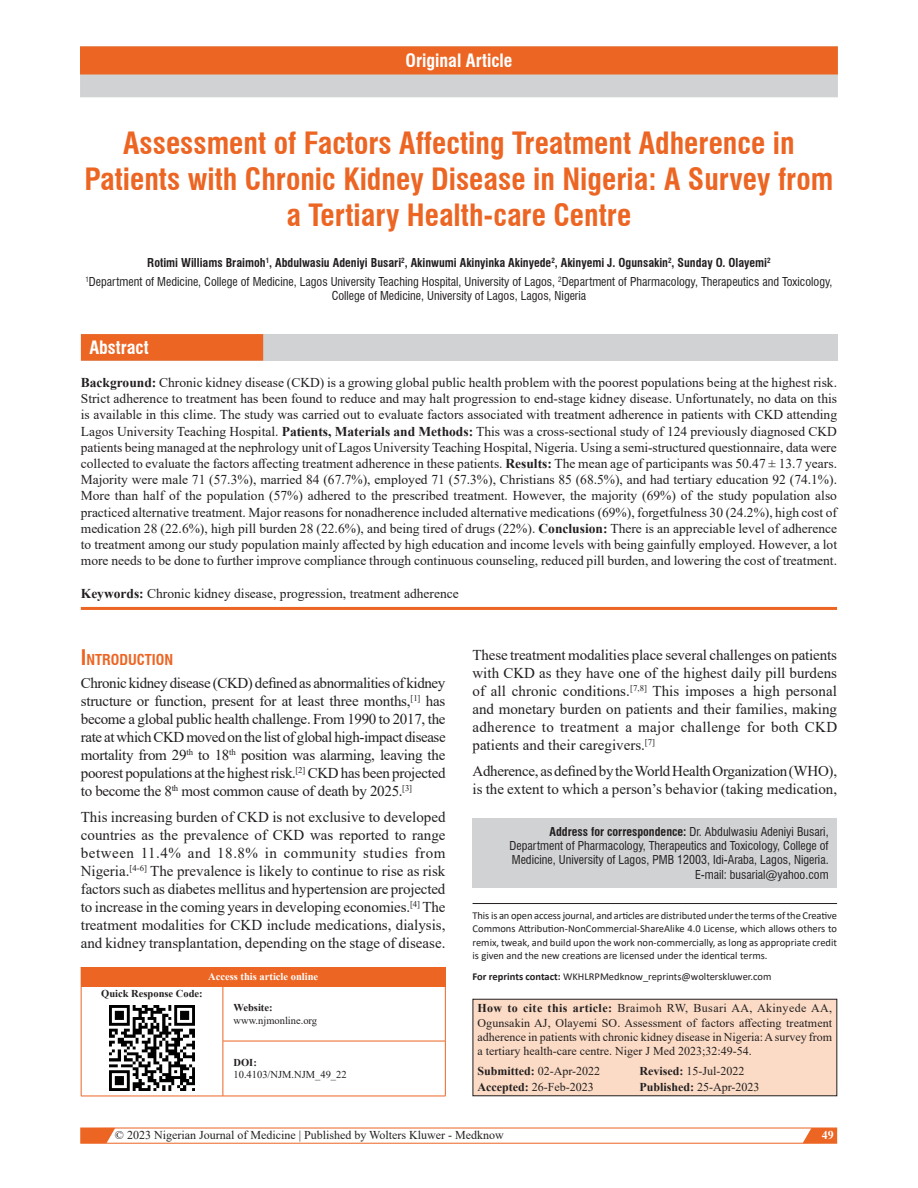
<style>
.page{position:relative;width:918px;height:1188px;background:#fff}
.page>*{position:absolute;margin:0;border:0;box-sizing:border-box;transform-origin:0 0}
.t1{font:700 condensed 30px/36px "Swiss 721 BT";color:#ec6523;text-align:center}
.t2{font:700 condensed 18px "Swiss 721 BT";color:#fff}
.t3{font:15px/18px "Times New Roman";color:#231f20;text-align:justify}
.t4{font:700 condensed 14.7px "Swiss 721 BT";color:#ec6523}
.t5{font:13.5px/16.2px "Times New Roman";color:#231f20;text-align:justify}
.t6{font:condensed 12px/14.4px "Swiss 721 BT";color:#231f20;text-align:right}
.t7{font:12px/14.4px "Times New Roman";color:#231f20;text-align:justify}
.t8{font:700 12px "Times New Roman";color:#fff}
.t9{font:10.5px/13.5px "Calibri";color:#231f20;text-align:justify}
.t10{font:10.5px "Times New Roman";color:#231f20}
.t11{font:700 10.5px "Times New Roman";color:#231f20}
.t12{font:700 10.5px "Times New Roman";color:#fff}
.s1{font-weight:700}
.s2{font-size:21px}
</style>
<div class="page">
<div style="left:81px;top:334px;width:756px;height:27px;background:#d1d2d4"></div>
<div style="left:81px;top:334px;width:182px;height:27px;background:#ec6523"></div>
<div style="left:80px;top:46px;width:758px;height:51px;background:#d1d2d4"></div>
<div style="left:81px;top:47px;width:756px;height:27px;background:#ec6523"></div>
<div style="left:80px;top:46px;width:758px;height:29px;border:2px solid #ec6523"></div>
<hr style="left:81px;top:607px;width:756px;height:3px;background:#ec6523">
<div style="left:473px;top:818px;width:364px;height:69px;background:#d1d2d4"></div>
<hr style="left:473px;top:903px;width:364px;height:1px;background:#231f20">
<div style="left:473px;top:999px;width:364px;height:97px;background:#fbdbc5"></div>
<div style="left:473px;top:999px;width:364px;height:97px;border:1px solid #231f20"></div>
<div style="left:81px;top:967px;width:364px;height:19px;background:#ec6523"></div>
<svg style="left:445px;top:967px;width:1px;height:19px"></svg>
<hr style="left:81px;top:986px;width:1px;height:55px;background:#ec6523">
<hr style="left:81px;top:1041px;width:1px;height:55px;background:#ec6523">
<hr style="left:81px;top:986px;width:142px;height:1px;background:#ec6523">
<hr style="left:223px;top:986px;width:1px;height:55px;background:#ec6523">
<hr style="left:223px;top:986px;width:223px;height:1px;background:#ec6523">
<hr style="left:445px;top:986px;width:1px;height:55px;background:#ec6523">
<hr style="left:81px;top:1096px;width:142px;height:1px;background:#ec6523">
<hr style="left:223px;top:1041px;width:1px;height:55px;background:#ec6523">
<hr style="left:223px;top:1041px;width:223px;height:1px;background:#ec6523">
<hr style="left:445px;top:1041px;width:1px;height:55px;background:#ec6523">
<hr style="left:223px;top:1096px;width:223px;height:1px;background:#ec6523">
<img style="left:110px;top:1005px;width:84px;height:85px">
<svg style="left:80px;top:1128px;width:758px;height:16px"></svg>
<h2 class="t2" style="left:405px;top:50px;width:109px">Original Article</h2>
<h1 class="t1" style="left:85px;top:125px;width:750px">Assessment of Factors Affecting Treatment Adherence in<br>Patients with Chronic Kidney Disease in Nigeria: A Survey from a Tertiary Health‑care Centre</h1>
<p class="t6" style="left:85px;top:253px;width:749px;line-height:18.6px;text-align:center"><span class="s1">Rotimi Williams Braimoh</span><sup>1</sup><span class="s1">, Abdulwasiu Adeniyi Busari</span><sup>2</sup><span class="s1">, Akinwumi Akinyinka Akinyede</span><sup>2</sup><span class="s1">, Akinyemi J. Ogunsakin</span><sup>2</sup><span class="s1">, Sunday O. Olayemi</span><sup>2<br></sup><sup>1</sup>Department of Medicine, College of Medicine, Lagos University Teaching Hospital, University of Lagos, <sup>2</sup>Department of Pharmacology, Therapeutics and Toxicology,</p>
<p class="t6" style="left:332px;top:289px;width:256px">College of Medicine, University of Lagos, Lagos, Nigeria</p>
<h2 class="t2" style="left:89px;top:337px;width:61px">Abstract</h2>
<p class="t5" style="left:81px;top:374px;width:758px"><span class="s1">Background:</span> Chronic kidney disease (CKD) is a growing global public health problem with the poorest populations being at the highest risk.<br>Strict adherence to treatment has been found to reduce and may halt progression to end‑stage kidney disease. Unfortunately, no data on this is available in this clime. The study was carried out to evaluate factors associated with treatment adherence in patients with CKD attending Lagos University Teaching Hospital. <span class="s1">Patients, Materials and Methods:</span> This was a cross‑sectional study of 124 previously diagnosed CKD patients being managed at the nephrology unit of Lagos University Teaching Hospital, Nigeria. Using a semi‑structured questionnaire, data were collected to evaluate the factors affecting treatment adherence in these patients. <span class="s1">Results:</span> The mean age of participants was 50.47 ± 13.7 years.<br>Majority were male 71 (57.3%), married 84 (67.7%), employed 71 (57.3%), Christians 85 (68.5%), and had tertiary education 92 (74.1%).<br>More than half of the population (57%) adhered to the prescribed treatment. However, the majority (69%) of the study population also practiced alternative treatment. Major reasons for nonadherence included alternative medications (69%), forgetfulness 30 (24.2%), high cost of medication 28 (22.6%), high pill burden 28 (22.6%), and being tired of drugs (22%). <span class="s1">Conclusion:</span> There is an appreciable level of adherence to treatment among our study population mainly affected by high education and income levels with being gainfully employed. However, a lot more needs to be done to further improve compliance through continuous counseling, reduced pill burden, and lowering the cost of treatment.</p>
<p class="t5" style="left:81px;top:585px;width:379px"><span class="s1">Keywords:</span> Chronic kidney disease, progression, treatment adherence</p>
<p class="t4" style="left:81px;top:651px;width:94px"><span class="s2">I</span>NTRODUCTION</p>
<p class="t3" style="left:81px;top:673px;width:366px">Chronic kidney disease (CKD) defined as abnormalities of kidney structure or function, present for at least three months,<sup>[1]</sup> has become a global public health challenge. From 1990 to 2017, the rate at which CKD moved on the list of global high‑impact disease mortality from 29<sup>th</sup> to 18<sup>th</sup> position was alarming, leaving the poorest populations at the highest risk.<sup>[2]</sup> CKD has been projected to become the 8<sup>th</sup> most common cause of death by 2025.<sup>[3]</sup></p>
<p class="t3" style="left:81px;top:808px;width:366px">This increasing burden of CKD is not exclusive to developed countries as the prevalence of CKD was reported to range between 11.4% and 18.8% in community studies from Nigeria.<sup>[4‑6]</sup> The prevalence is likely to continue to rise as risk factors such as diabetes mellitus and hypertension are projected to increase in the coming years in developing economies.<sup>[4]</sup> The treatment modalities for CKD include medications, dialysis, and kidney transplantation, depending on the stage of disease.</p>
<p class="t12" style="left:208px;top:969px;width:111px">Access this article online</p>
<p class="t11" style="left:101px;top:986px;width:103px">Quick Response Code:</p>
<p class="t11" style="left:234px;top:1000px;width:41px">Website:</p>
<p class="t10" style="left:234px;top:1013px;width:85px">www.njmonline.org</p>
<p class="t11" style="left:234px;top:1055px;width:25px">DOI:</p>
<p class="t10" style="left:234px;top:1068px;width:115px">10.4103/NJM.NJM_49_22</p>
<p class="t3" style="left:472px;top:645px;width:366px">These treatment modalities place several challenges on patients with CKD as they have one of the highest daily pill burdens of all chronic conditions.<sup>[7,8]</sup> This imposes a high personal and monetary burden on patients and their families, making adherence to treatment a major challenge for both CKD patients and their caregivers.<sup>[7]</sup></p>
<p class="t3" style="left:472px;top:762px;width:366px">Adherence, as defined by the World Health Organization(WHO), is the extent to which a person’s behavior (taking medication,</p>
<p class="t6" style="left:509px;top:824px;width:321px"><span class="s1">Address for correspondence:</span> Dr. Abdulwasiu Adeniyi Busari, Department of Pharmacology, Therapeutics and Toxicology, College of Medicine, University of Lagos, PMB 12003, Idi‑Araba, Lagos, Nigeria.<br>E‑mail: busarial@yahoo.com</p>
<p class="t9" style="left:473px;top:908px;width:366px">This is an open access journal, and articles are distributed under the terms of the Creative Commons Attribution‑NonCommercial‑ShareAlike 4.0 License, which allows others to remix, tweak, and build upon the work non‑commercially, as long as appropriate credit is given and the new creations are licensed under the identical terms.</p>
<p class="t9" style="left:473px;top:969px;width:300px"><span class="s1">For reprints contact:</span> WKHLRPMedknow_reprints@wolterskluwer.com</p>
<p class="t7" style="left:478px;top:1001px;width:356px"><span class="s1">How to cite this article:</span> Braimoh RW, Busari AA, Akinyede AA, Ogunsakin AJ, Olayemi SO. Assessment of factors affecting treatment adherence in patients with chronic kidney disease in Nigeria: Asurvey from a tertiary health‑care centre. Niger J Med 2023;32:49-54.</p>
<p class="t7" style="left:478px;top:1064px;width:124px"><span class="s1">Submitted:</span> 02‑Apr‑2022</p>
<p class="t7" style="left:640px;top:1064px;width:106px"><span class="s1">Revised:</span> 15‑Jul‑2022</p>
<p class="t7" style="left:478px;top:1080px;width:118px"><span class="s1">Accepted:</span> 26‑Feb‑2023</p>
<p class="t7" style="left:640px;top:1080px;width:122px"><span class="s1">Published:</span> 25-Apr-2023</p>
<p class="t7" style="left:115px;top:1128px;width:390px">© 2023 Nigerian Journal of Medicine | Published by Wolters Kluwer - Medknow</p>
<p class="t8" style="left:822px;top:1127px;width:13px">49</p>
</div>
